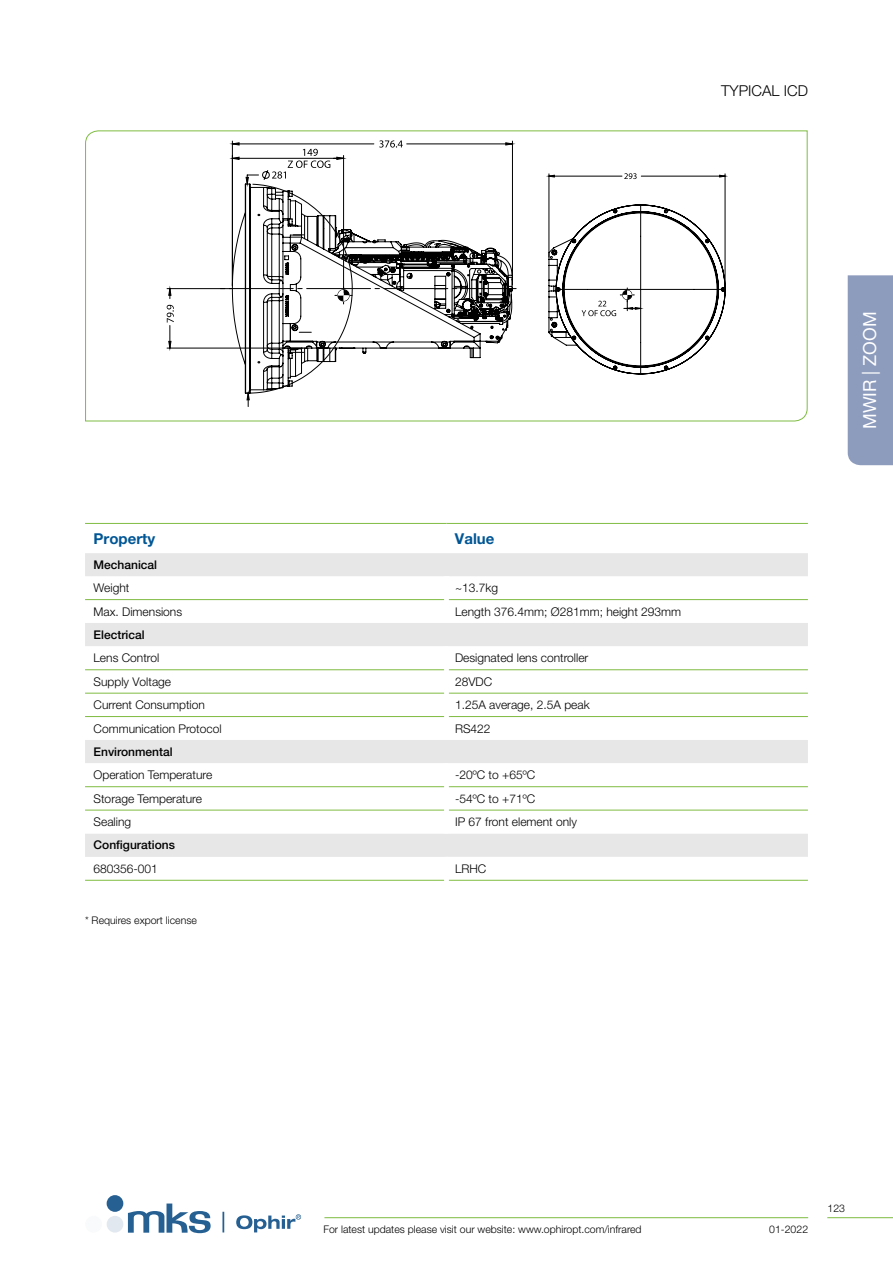
<style>
.page{position:relative;width:893px;height:1263px;background:#fff}
.page>*{position:absolute;margin:0;border:0;box-sizing:border-box;transform-origin:0 0}
.t1{font:18px "Helvetica Neue LT Pro";color:#fff}
.t2{font:700 15px "Helvetica Neue LT Pro";color:#005695}
.t3{font:300 15px "Helvetica Neue LT Pro";color:#000}
.t4{font:300 12px "Helvetica Neue LT Pro";color:#000}
.t5{font:500 12px "Helvetica Neue LT Pro";color:#000}
.t6{font:300 10.5px "Helvetica Neue LT Pro";color:#000}
</style>
<div class="page">
<div style="left:85px;top:553px;width:723px;height:23px;background:#e7e7e8"></div>
<svg style="left:85px;top:600px;width:723px;height:280px"></svg>
<hr style="left:85px;top:523px;width:361px;height:1px;background:#7fbc42">
<hr style="left:446px;top:523px;width:362px;height:1px;background:#7fbc42">
<hr style="left:85px;top:599px;width:359px;height:1px;background:#7fbc42">
<hr style="left:449px;top:599px;width:359px;height:1px;background:#7fbc42">
<hr style="left:85px;top:669px;width:359px;height:1px;background:#7fbc42">
<hr style="left:449px;top:669px;width:359px;height:1px;background:#7fbc42">
<hr style="left:85px;top:693px;width:359px;height:1px;background:#7fbc42">
<hr style="left:449px;top:693px;width:359px;height:1px;background:#7fbc42">
<hr style="left:85px;top:716px;width:359px;height:1px;background:#7fbc42">
<hr style="left:449px;top:716px;width:359px;height:1px;background:#7fbc42">
<hr style="left:85px;top:786px;width:359px;height:1px;background:#7fbc42">
<hr style="left:449px;top:786px;width:359px;height:1px;background:#7fbc42">
<hr style="left:85px;top:810px;width:359px;height:1px;background:#7fbc42">
<hr style="left:449px;top:810px;width:359px;height:1px;background:#7fbc42">
<hr style="left:85px;top:880px;width:359px;height:1px;background:#7fbc42">
<hr style="left:449px;top:880px;width:359px;height:1px;background:#7fbc42">
<div style="left:444px;top:600px;width:5px;height:23px;background:#fff"></div>
<div style="left:444px;top:646px;width:5px;height:24px;background:#fff"></div>
<div style="left:444px;top:670px;width:5px;height:23px;background:#fff"></div>
<div style="left:444px;top:693px;width:5px;height:23px;background:#fff"></div>
<div style="left:444px;top:716px;width:5px;height:24px;background:#fff"></div>
<div style="left:444px;top:763px;width:5px;height:24px;background:#fff"></div>
<div style="left:444px;top:787px;width:5px;height:23px;background:#fff"></div>
<div style="left:444px;top:810px;width:5px;height:23px;background:#fff"></div>
<div style="left:444px;top:857px;width:5px;height:23px;background:#fff"></div>
<svg style="left:85px;top:130px;width:723px;height:292px"></svg>
<div style="left:848px;top:275px;width:45px;height:190px;background:#8d9bbc"></div>
<svg style="left:236px;top:1214px;width:65px;height:18px"></svg>
<div style="left:107px;top:1195px;width:16px;height:17px;background:#266092;border-radius:50%"></div>
<div style="left:107px;top:1216px;width:16px;height:16px;background:#e2e8ef;border-radius:50%"></div>
<div style="left:85px;top:1216px;width:17px;height:16px;background:#f8fafb;border-radius:50%"></div>
<svg style="left:128px;top:1203px;width:83px;height:30px"></svg>
<hr style="left:222px;top:1212px;width:2px;height:20px;background:#266092">
<hr style="left:827px;top:1217px;width:66px;height:1px;background:#7ebc42">
<hr style="left:324px;top:1217px;width:484px;height:1px;background:#7ebc42">
<p class="t3" style="left:721px;top:81px;width:88px">TYPICAL ICD</p>
<p class="t2" style="left:94px;top:529px;width:63px">Property</p>
<p class="t2" style="left:455px;top:529px;width:41px">Value</p>
<p class="t5" style="left:94px;top:557px;width:65px">Mechanical</p>
<p class="t4" style="left:94px;top:581px;width:37px">Weight</p>
<p class="t4" style="left:455px;top:581px;width:45px">~13.7kg</p>
<p class="t4" style="left:94px;top:604px;width:90px">Max. Dimensions</p>
<p class="t4" style="left:455px;top:604px;width:228px">Length 376.4mm; Ø281mm; height 293mm</p>
<p class="t5" style="left:94px;top:627px;width:53px">Electrical</p>
<p class="t4" style="left:94px;top:651px;width:67px">Lens Control</p>
<p class="t4" style="left:455px;top:651px;width:135px">Designated lens controller</p>
<p class="t4" style="left:94px;top:674px;width:79px">Supply Voltage</p>
<p class="t4" style="left:455px;top:674px;width:39px">28VDC</p>
<p class="t4" style="left:94px;top:697px;width:113px">Current Consumption</p>
<p class="t4" style="left:455px;top:697px;width:136px">1.25A average, 2.5A peak</p>
<p class="t4" style="left:94px;top:721px;width:130px">Communication Protocol</p>
<p class="t4" style="left:455px;top:721px;width:37px">RS422</p>
<p class="t5" style="left:94px;top:744px;width:81px">Environmental</p>
<p class="t4" style="left:94px;top:768px;width:120px">Operation Temperature</p>
<p class="t4" style="left:455px;top:768px;width:82px">-20ºC to +65ºC</p>
<p class="t4" style="left:94px;top:791px;width:110px">Storage Temperature</p>
<p class="t4" style="left:455px;top:791px;width:82px">-54ºC to +71ºC</p>
<p class="t4" style="left:94px;top:814px;width:39px">Sealing</p>
<p class="t4" style="left:455px;top:814px;width:124px">IP 67 front element only</p>
<p class="t5" style="left:94px;top:838px;width:83px">Configurations</p>
<p class="t4" style="left:94px;top:861px;width:66px">680356-001</p>
<p class="t4" style="left:455px;top:861px;width:33px">LRHC</p>
<p class="t6" style="left:85px;top:914px;width:113px">* Requires export license</p>
<h1 class="t1" style="left:858px;top:429px;width:119px;rotate:-90deg">MWIR | ZOOM</h1>
<p class="t6" style="left:323px;top:1222px;width:320px">For latest updates please visit our website: www.ophiropt.com/infrared</p>
<p class="t6" style="left:769px;top:1222px;width:40px">01-2022</p>
<p class="t6" style="left:828px;top:1202px;width:19px">123</p>
</div>
